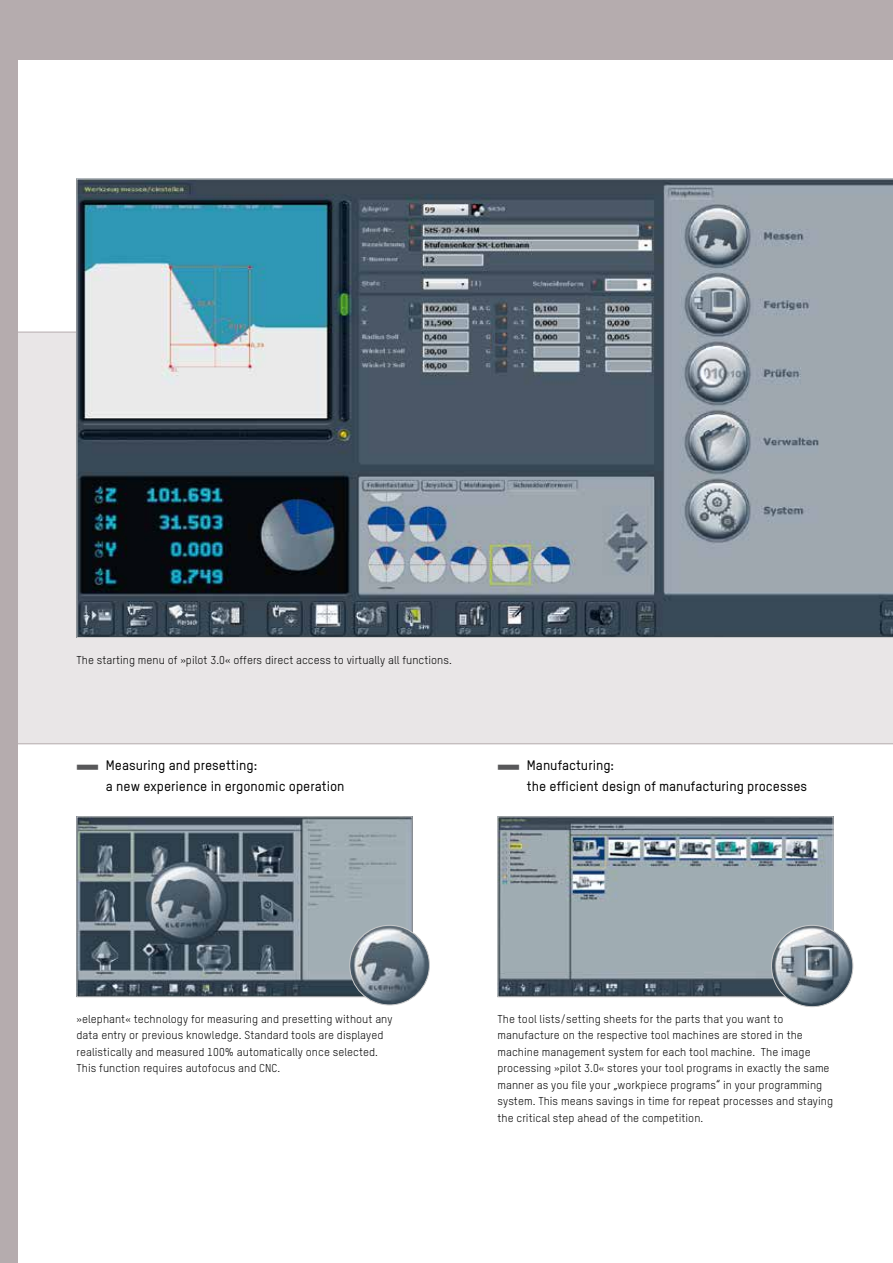
<style>
.page{position:relative;width:893px;height:1263px;background:#fff}
.page>*{position:absolute;margin:0;border:0;box-sizing:border-box;transform-origin:0 0}
.t1{font:101.25px "TSTAR";color:#58585a;scale:.31 1}
.t2{font:500 13.5px/21px "TSTAR";color:#000}
.t3{font:11.25px/16.5px "TSTAR";letter-spacing:.005em;color:#000}
</style>
<div class="page">
<div style="left:17px;top:332px;width:876px;height:412px;background:#e9e6e7"></div>
<div style="left:0;top:0;width:893px;height:60px;background:#b5acae"></div>
<img style="left:499px;top:818px;width:332px;height:177px">
<div style="left:497px;top:816px;width:336px;height:181px;border:1px solid #c6c7c8"></div>
<img style="left:79px;top:818px;width:331px;height:177px">
<div style="left:77px;top:816px;width:335px;height:181px;border:1px solid #c6c7c8"></div>
<img style="left:771px;top:925px;width:82px;height:82px;border-radius:41px">
<div style="left:771px;top:925px;width:82px;height:82px;border:1px solid #c6c7c8;border-radius:50%"></div>
<img style="left:350px;top:925px;width:79px;height:80px;border-radius:40px">
<div style="left:349px;top:925px;width:81px;height:80px;border:1px solid #c6c7c8;border-radius:50%"></div>
<div style="left:0;top:0;width:17px;height:1263px;background:#b5acae"></div>
<svg style="left:77px;top:179px;width:816px;height:459px;background:#6a7c87"></svg>
<p class="t3" style="left:77px;top:652px;width:377px">The starting menu of »pilot 3.0« offers direct access to virtually all functions.</p>
<h1 class="t1" style="left:74px;top:713px;width:87px">—</h1>
<p class="t2" style="left:106px;top:756px;width:240px">Measuring and presetting:<br>a new experience in ergonomic operation</p>
<h1 class="t1" style="left:495px;top:713px;width:87px">—</h1>
<p class="t2" style="left:527px;top:756px;width:282px">Manufacturing:<br>the efficient design of manufacturing processes</p>
<p class="t3" style="left:77px;top:1011px;width:318px">»elephant« technology for measuring and presetting without any data entry or previous knowledge. Standard tools are displayed realistically and measured 100% automatically once selected.<br>This function requires autofocus and CNC.</p>
<p class="t3" style="left:497px;top:1011px;width:337px">The tool lists/setting sheets for the parts that you want to manufacture on the respective tool machines are stored in the machine management system for each tool machine. The image processing »pilot 3.0« stores your tool programs in exactly the same manner as you file your „workpiece programs“ in your programming system. This means savings in time for repeat processes and staying the critical step ahead of the competition.</p>
</div>
